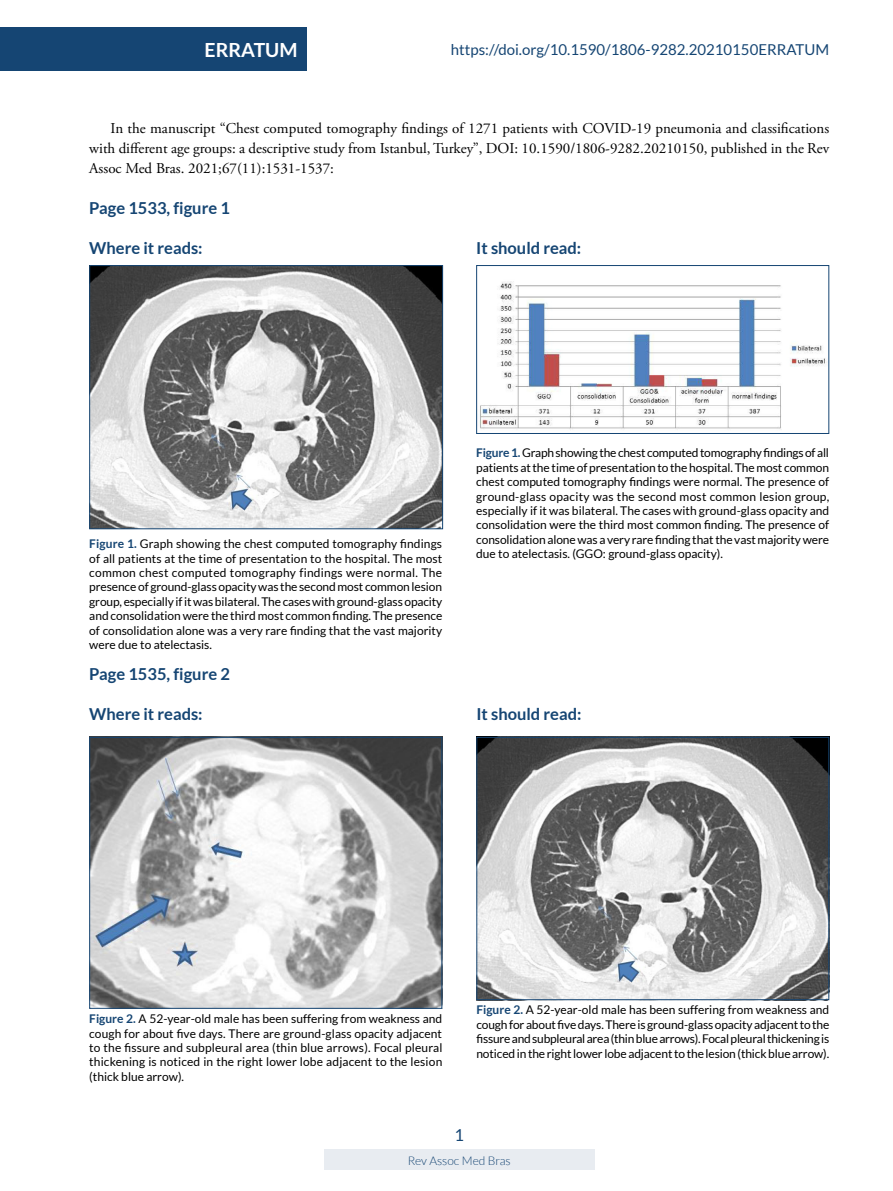
<style>
.page{position:relative;width:893px;height:1191px;background:#fff}
.page>*{position:absolute;margin:0;border:0;box-sizing:border-box;transform-origin:0 0}
.t1{font:700 19.5px "Lato";color:#fff}
.t2{font:700 16.5px "Lato";color:#154573}
.t3{font:16.5px "Lato";color:#154573}
.t4{font:15px/20.2px "Adobe Garamond Pro";color:#000;text-align:justify}
.t5{font:15px "Lato";color:#154573}
.t6{font:12px/14.4px "Lato";color:#000;text-align:justify}
.t7{font:300 12px "Lato";color:#154573}
.s1{font-weight:700;color:#154573}
</style>
<div class="page">
<div style="left:324px;top:1149px;width:270px;height:21px;background:#e8ecf1"></div>
<div style="left:0;top:28px;width:306px;height:43px;background:#154573"></div>
<img style="left:91px;top:267px;width:350px;height:260px">
<div style="left:89px;top:265px;width:354px;height:264px;border:1px solid #154573"></div>
<img style="left:480px;top:281px;width:347px;height:148px">
<div style="left:476px;top:265px;width:353px;height:169px;border:1px solid #154573"></div>
<img style="left:91px;top:739px;width:349px;height:267px">
<div style="left:89px;top:737px;width:353px;height:271px;border:1px solid #154573"></div>
<img style="left:478px;top:739px;width:349px;height:259px">
<div style="left:476px;top:737px;width:353px;height:263px;border:1px solid #154573"></div>
<h1 class="t1" style="left:205px;top:39px;width:95px">ERRATUM</h1>
<p class="t5" style="left:451px;top:42px;width:380px">https://doi.org/10.1590/1806-9282.20210150ERRATUM</p>
<p class="t4" style="left:89px;top:118px;width:741px;text-indent:21px">In the manuscript “Chest computed tomography findings of 1271 patients with COVID-19 pneumonia and classifications with different age groups: a descriptive study from Istanbul, Turkey”, DOI: 10.1590/1806-9282.20210150, published in the Rev Assoc Med Bras. 2021;67(11):1531-1537:</p>
<h2 class="t2" style="left:89px;top:198px;width:142px">Page 1533, figure 1</h2>
<h2 class="t2" style="left:89px;top:239px;width:115px">Where it reads:</h2>
<h2 class="t2" style="left:476px;top:239px;width:107px">It should read:</h2>
<p class="t6" style="left:89px;top:536px;width:355px"><span class="s1">Figure 1.</span> Graph showing the chest computed tomography findings of all patients at the time of presentation to the hospital. The most common chest computed tomography findings were normal. The presence of ground-glass opacity was the second most common lesion group, especially if it was bilateral. The cases with ground-glass opacity and consolidation were the third most common finding. The presence of consolidation alone was a very rare finding that the vast majority were due to atelectasis.</p>
<h2 class="t2" style="left:89px;top:664px;width:142px">Page 1535, figure 2</h2>
<h2 class="t2" style="left:89px;top:704px;width:115px">Where it reads:</h2>
<p class="t6" style="left:476px;top:446px;width:355px"><span class="s1">Figure 1.</span> Graph showing the chest computed tomography findings of all patients at the time of presentation to the hospital. The most common chest computed tomography findings were normal. The presence of ground-glass opacity was the second most common lesion group, especially if it was bilateral. The cases with ground-glass opacity and consolidation were the third most common finding. The presence of consolidation alone was a very rare finding that the vast majority were due to atelectasis. (GGO: ground-glass opacity).</p>
<h2 class="t2" style="left:476px;top:704px;width:107px">It should read:</h2>
<p class="t6" style="left:89px;top:1011px;width:355px"><span class="s1">Figure 2.</span> A 52-year-old male has been suffering from weakness and cough for about five days. There are ground-glass opacity adjacent to the fissure and subpleural area (thin blue arrows). Focal pleural thickening is noticed in the right lower lobe adjacent to the lesion (thick blue arrow).</p>
<p class="t6" style="left:476px;top:1002px;width:354px"><span class="s1">Figure 2.</span> A 52-year-old male has been suffering from weakness and cough for about five days. There is ground-glass opacity adjacent to the fissure and subpleural area (thin blue arrows). Focal pleural thickening is noticed in the right lower lobe adjacent to the lesion (thick blue arrow).</p>
<h2 class="t3" style="left:454px;top:1126px;width:11px">1</h2>
<p class="t7" style="left:408px;top:1154px;width:105px">Rev Assoc Med Bras</p>
</div>
